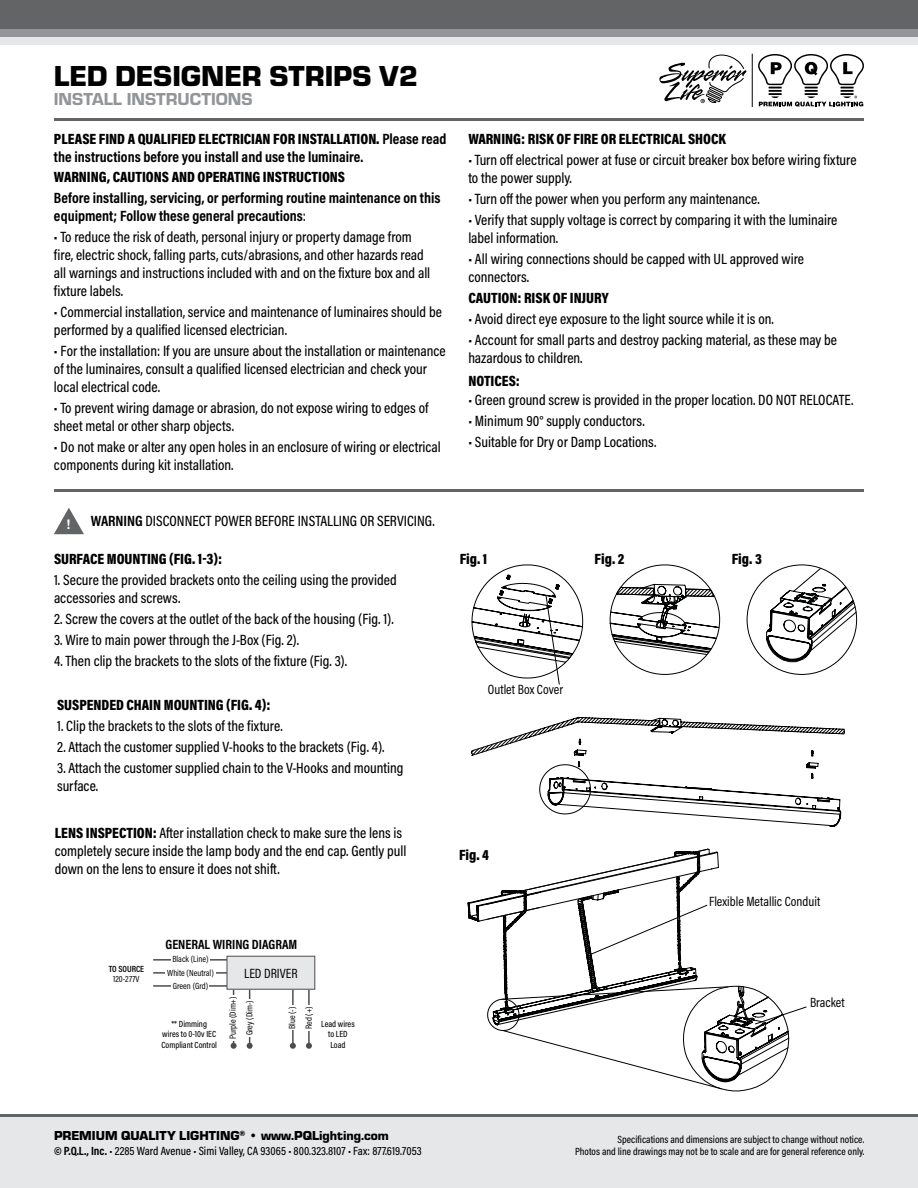
<style>
.page{position:relative;width:918px;height:1188px;background:#fff}
.page>*{position:absolute;margin:0;border:0;box-sizing:border-box;transform-origin:0 0}
.t1{font:900 30px "Eurostile";color:#000}
.t2{font:18px "Eurostile Hea";color:#939598}
.t3{font:500 15px/18px "Acumin Pro Cond";color:#000}
.t4{font:700 15px/18px "Acumin Pro Cond";color:#000}
.t5{font:900 15px "Acumin Pro Cond";color:#000}
.t6{font:13.5px "Acumin Pro Cond";color:#000}
.t7{font:900 13.5px "Eurostile";color:#000}
.t8{font:700 13.5px "Acumin Pro Cond";color:#000}
.t9{font:700 13.2px "Helvetica";color:#fff}
.t10{font:500 12px "Acumin Pro Cond";color:#000}
.t11{font:500 10.5px "Acumin Pro Cond";color:#000}
.t12{font:9px "Acumin Pro Cond";color:#000}
.t13{font:500 9px/10.8px "Acumin Pro Cond";color:#000;text-align:center}
.t14{font:600 9px "Acumin Pro Cond";color:#000}
.s1{font-weight:900}
.s2{font-weight:500}
.s3{font-weight:700}
</style>
<div class="page">
<svg style="left:659px;top:54px;width:87px;height:49px"></svg>
<hr style="left:752px;top:54px;width:1px;height:53px;background:#000">
<svg style="left:758px;top:54px;width:106px;height:53px"></svg>
<div style="left:0;top:1115px;width:918px;height:73px;background:#e6e7e8"></div>
<hr style="left:0;top:1114px;width:918px;height:3px;background:#636466">
<div style="left:0;top:27px;width:918px;height:18px;background:#e6e7e8"></div>
<div style="left:0;top:20px;width:918px;height:17px;background:#939598"></div>
<div style="left:0;top:0;width:918px;height:28px;background:#636466"></div>
<hr style="left:54px;top:118px;width:810px;height:3px;background:#636466">
<svg style="left:54px;top:508px;width:30px;height:26px"></svg>
<hr style="left:54px;top:489px;width:810px;height:3px;background:#636466">
<div style="left:227px;top:956px;width:88px;height:34px;background:#e6e7e8;border:1px solid #4d4d4f"></div>
<hr style="left:153px;top:959px;width:74px;height:2px;background:#4d4d4f">
<hr style="left:153px;top:985px;width:74px;height:2px;background:#4d4d4f">
<hr style="left:153px;top:972px;width:74px;height:2px;background:#4d4d4f">
<div style="left:171px;top:956px;width:39px;height:7px;background:#fff"></div>
<div style="left:165px;top:969px;width:51px;height:8px;background:#fff"></div>
<div style="left:172px;top:982px;width:37px;height:8px;background:#fff"></div>
<hr style="left:233px;top:990px;width:1px;height:56px;background:#4d4d4f">
<svg style="left:231px;top:1043px;width:6px;height:6px"></svg>
<hr style="left:249px;top:990px;width:1px;height:56px;background:#4d4d4f">
<svg style="left:247px;top:1043px;width:6px;height:6px"></svg>
<div style="left:229px;top:995px;width:8px;height:45px;background:#fff"></div>
<div style="left:246px;top:999px;width:8px;height:38px;background:#fff"></div>
<hr style="left:292px;top:990px;width:2px;height:56px;background:#4d4d4f">
<svg style="left:290px;top:1043px;width:6px;height:6px"></svg>
<hr style="left:308px;top:990px;width:2px;height:56px;background:#4d4d4f">
<svg style="left:306px;top:1043px;width:6px;height:6px"></svg>
<div style="left:289px;top:1006px;width:7px;height:24px;background:#fff"></div>
<div style="left:305px;top:1005px;width:7px;height:25px;background:#fff"></div>
<svg style="left:471px;top:717px;width:374px;height:110px"></svg>
<svg style="left:610px;top:584px;width:109px;height:71px"></svg>
<svg style="left:766px;top:568px;width:91px;height:94px"></svg>
<svg style="left:471px;top:565px;width:112px;height:120px"></svg>
<svg style="left:468px;top:849px;width:339px;height:242px"></svg>
<h1 class="t1" style="left:54px;top:54px;width:366px">LED DESIGNER STRIPS V2</h1>
<p class="t2" style="left:54px;top:86px;width:200px">INSTALL INSTRUCTIONS</p>
<p class="t4" style="left:54px;top:130px;width:394px"><span class="s1">PLEASE FIND A QUALIFIED ELECTRICIAN FOR INSTALLATION.</span> Please read the instructions before you install and use the luminaire.</p>
<p class="t5" style="left:54px;top:167px;width:293px">WARNING, CAUTIONS AND OPERATING INSTRUCTIONS</p>
<p class="t4" style="left:54px;top:188px;width:388px">Before installing, servicing, or performing routine maintenance on this equipment; Follow these general precautions<span class="s2">:</span></p>
<p class="t3" style="left:54px;top:227px;width:378px">• To reduce the risk of death, personal injury or property damage from fire, electric shock, falling parts, cuts/abrasions, and other hazards read all warnings and instructions included with and on the fixture box and all fixture labels.</p>
<p class="t3" style="left:54px;top:302px;width:389px">• Commercial installation, service and maintenance of luminaires should be performed by a qualified licensed electrician.</p>
<p class="t3" style="left:54px;top:341px;width:393px">• For the installation: If you are unsure about the installation or maintenance of the luminaires, consult a qualified licensed electrician and check your local electrical code.</p>
<p class="t3" style="left:54px;top:398px;width:376px">• To prevent wiring damage or abrasion, do not expose wiring to edges of sheet metal or other sharp objects.</p>
<p class="t3" style="left:54px;top:437px;width:388px">• Do not make or alter any open holes in an enclosure of wiring or electrical components during kit installation.</p>
<p class="t5" style="left:468px;top:129px;width:259px">WARNING: RISK OF FIRE OR ELECTRICAL SHOCK</p>
<p class="t3" style="left:468px;top:151px;width:390px">• Turn off electrical power at fuse or circuit breaker box before wiring fixture to the power supply.</p>
<p class="t3" style="left:468px;top:190px;width:293px">• Turn off the power when you perform any maintenance.</p>
<p class="t3" style="left:468px;top:211px;width:371px">• Verify that supply voltage is correct by comparing it with the luminaire label information.</p>
<p class="t3" style="left:468px;top:250px;width:337px">• All wiring connections should be capped with UL approved wire connectors.</p>
<p class="t5" style="left:468px;top:288px;width:142px">CAUTION: RISK OF INJURY</p>
<p class="t3" style="left:468px;top:310px;width:307px">• Avoid direct eye exposure to the light source while it is on.</p>
<p class="t3" style="left:468px;top:331px;width:370px">• Account for small parts and destroy packing material, as these may be hazardous to children.</p>
<p class="t5" style="left:468px;top:371px;width:53px">NOTICES:</p>
<p class="t3" style="left:468px;top:391px;width:387px">• Green ground screw is provided in the proper location. DO NOT RELOCATE.</p>
<p class="t3" style="left:468px;top:412px;width:178px">• Minimum 90° supply conductors.</p>
<p class="t3" style="left:468px;top:433px;width:190px">• Suitable for Dry or Damp Locations.</p>
<p class="t9" style="left:66px;top:514px;width:6px">!</p>
<p class="t3" style="left:91px;top:512px;width:345px"><span class="s3">WARNING</span> DISCONNECT POWER BEFORE INSTALLING OR SERVICING.</p>
<p class="t5" style="left:54px;top:549px;width:170px">SURFACE MOUNTING (FIG. 1-3):</p>
<p class="t3" style="left:54px;top:571px;width:344px">1. Secure the provided brackets onto the ceiling using the provided accessories and screws.</p>
<p class="t3" style="left:54px;top:610px;width:341px">2. Screw the covers at the outlet of the back of the housing (Fig. 1).</p>
<p class="t3" style="left:54px;top:631px;width:247px">3. Wire to main power through the J-Box (Fig. 2).</p>
<p class="t3" style="left:54px;top:652px;width:295px">4. Then clip the brackets to the slots of the fixture (Fig. 3).</p>
<p class="t5" style="left:57px;top:695px;width:215px">SUSPENDED CHAIN MOUNTING (FIG. 4):</p>
<p class="t3" style="left:57px;top:717px;width:227px">1. Clip the brackets to the slots of the fixture.</p>
<p class="t3" style="left:57px;top:738px;width:329px">2. Attach the customer supplied V-hooks to the brackets (Fig. 4).</p>
<p class="t3" style="left:57px;top:759px;width:348px">3. Attach the customer supplied chain to the V-Hooks and mounting surface.</p>
<p class="t3" style="left:55px;top:823px;width:353px"><span class="s1">LENS INSPECTION:</span> After installation check to make sure the lens is completely secure inside the lamp body and the end cap. Gently pull down on the lens to ensure it does not shift.</p>
<p class="t14" style="left:109px;top:963px;width:37px">TO SOURCE</p>
<p class="t12" style="left:113px;top:974px;width:28px">120-277V</p>
<p class="t8" style="left:166px;top:936px;width:133px">GENERAL WIRING DIAGRAM</p>
<p class="t6" style="left:244px;top:964px;width:55px">LED DRIVER</p>
<p class="t12" style="left:172px;top:953px;width:38px">Black (Line)</p>
<p class="t12" style="left:167px;top:967px;width:48px">White (Neutral)</p>
<p class="t12" style="left:173px;top:980px;width:37px">Green (Grd)</p>
<p class="t13" style="left:161px;top:1018px;width:57px">** Dimming<br>wires to 0-10v IEC<br>Compliant Control</p>
<p class="t12" style="left:227px;top:1039px;width:44px;rotate:-90deg">Purple (Dim+)</p>
<p class="t12" style="left:243px;top:1035px;width:36px;rotate:-90deg">Grey (Dim-)</p>
<p class="t12" style="left:286px;top:1029px;width:24px;rotate:-90deg">Blue (-)</p>
<p class="t12" style="left:303px;top:1029px;width:25px;rotate:-90deg">Red (+)</p>
<p class="t13" style="left:321px;top:1018px;width:35px">Lead wires to LED<br>Load</p>
<p class="t5" style="left:460px;top:549px;width:29px">Fig. 1</p>
<p class="t5" style="left:595px;top:549px;width:31px">Fig. 2</p>
<p class="t5" style="left:732px;top:549px;width:32px">Fig. 3</p>
<p class="t6" style="left:488px;top:681px;width:77px">Outlet Box Cover</p>
<p class="t5" style="left:459px;top:845px;width:32px">Fig. 4</p>
<p class="t6" style="left:709px;top:893px;width:113px">Flexible Metallic Conduit</p>
<p class="t6" style="left:810px;top:993px;width:36px">Bracket</p>
<p class="t7" style="left:54px;top:1126px;width:336px">PREMIUM QUALITY LIGHTING<sup>®</sup> <span class="s3">•</span> www.PQLighting.com</p>
<p class="t11" style="left:618px;top:1132px;width:248px">Specifications and dimensions are subject to change without notice.</p>
<p class="t10" style="left:54px;top:1143px;width:369px"><span class="s3">© P.Q.L., Inc.</span> • 2285 Ward Avenue • Simi Valley, CA 93065 • 800.323.8107 • Fax: 877.619.7053</p>
<p class="t11" style="left:575px;top:1144px;width:291px">Photos and line drawings may not be to scale and are for general reference only.</p>
</div>
